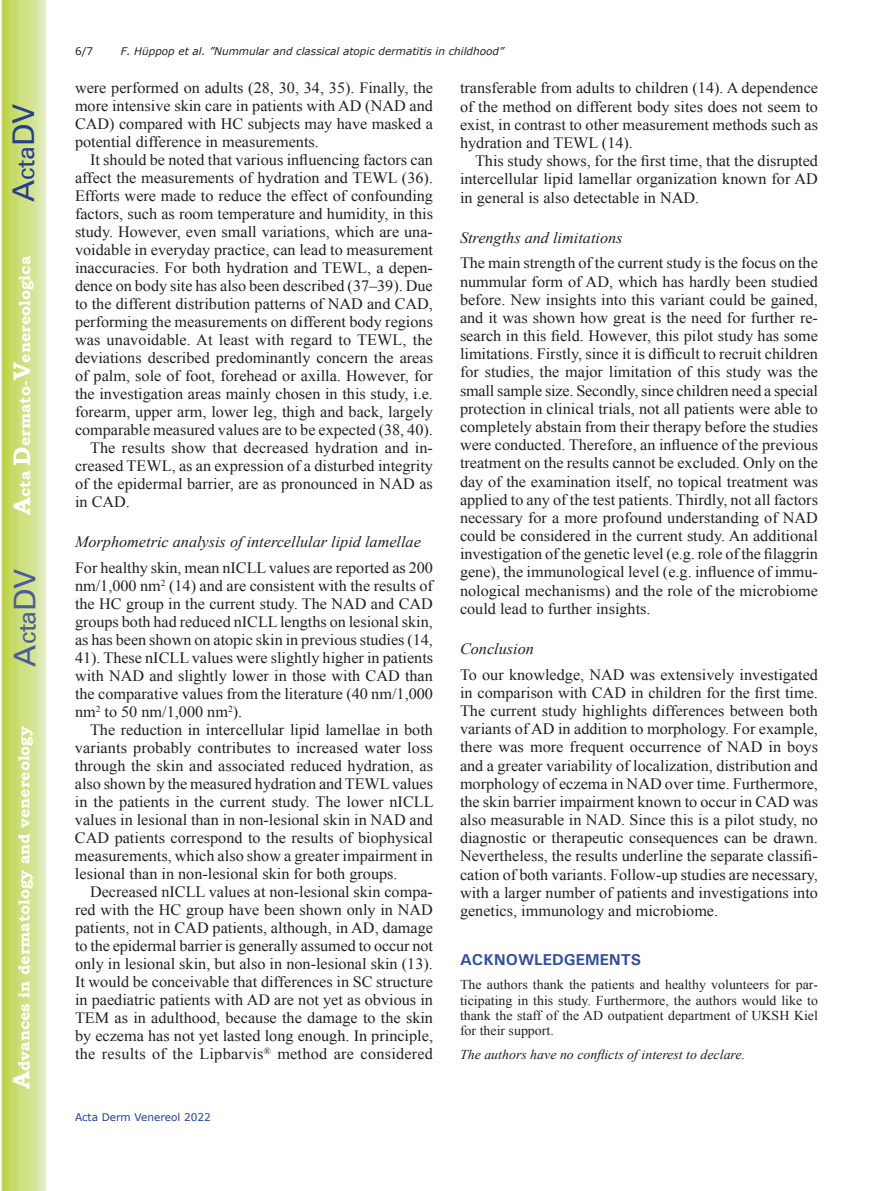
<style>
.page{position:relative;width:893px;height:1191px;background:#fff}
.page>*{position:absolute;margin:0;border:0;box-sizing:border-box;transform-origin:0 0}
.t1{font:30px "Univers";color:#4d5a9e}
.t2{font:30px "Univers";color:#253f8e}
.t3{font:15.75px/18.1px "Times New Roman";color:#231f20;text-align:justify}
.t4{font:italic 15.75px "Times New Roman";color:#231f20}
.t5{font:700 15.75px "Bookman Old Style";color:#fff}
.t6{font:700 15.75px "Univers";color:#324f95}
.t7{font:13.5px/15.1px "Times New Roman";color:#231f20;text-align:justify}
.t8{font:italic 13.5px "Times New Roman";color:#231f20}
.t9{font:italic 10.5px "Verdana";color:#231f20}
.t10{font:10.5px "Verdana";color:#253f8e}
.t11{font:10.5px "Verdana";color:#231f20}
.s1{font-size:24px}
</style>
<div class="page">
<svg style="left:1px;top:0;width:45px;height:1191px;background:#cfe084"></svg>
<h1 class="t2" style="left:6px;top:202px;width:100px;rotate:-90deg">A<span class="s1">cta</span>DV</h1>
<p class="t5" style="left:15px;top:515px;width:260px;rotate:-90deg"><span class="s1">A</span>cta <span class="s1">D</span>ermato-<span class="s1">V</span>enereologica</p>
<h1 class="t1" style="left:7px;top:666px;width:100px;rotate:-90deg">A<span class="s1">cta</span>DV</h1>
<p class="t5" style="left:15px;top:1088px;width:364px;rotate:-90deg"><span class="s1">A</span>dvances in dermatology and venereology</p>
<p class="t11" style="left:75px;top:44px;width:20px">6/7</p>
<p class="t9" style="left:121px;top:44px;width:385px">F. Hüppop et al. ”Nummular and classical atopic dermatitis in childhood”</p>
<p class="t3" style="left:75px;top:79px;width:359px">were performed on adults (28, 30, 34, 35). Finally, the more intensive skin care in patients with AD (NAD and CAD) compared with HC subjects may have masked a potential difference in measurements.</p>
<p class="t3" style="left:90px;top:151px;width:344px">It should be noted that various influencing factors can</p>
<p class="t3" style="left:75px;top:169px;width:360px">affect the measurements of hydration and TEWL (36).</p>
<p class="t3" style="left:75px;top:187px;width:360px">Efforts were made to reduce the effect of confounding</p>
<p class="t3" style="left:75px;top:205px;width:359px">factors, such as room temperature and humidity, in this</p>
<p class="t3" style="left:75px;top:223px;width:359px">study. However, even small variations, which are una-</p>
<p class="t3" style="left:75px;top:241px;width:359px">voidable in everyday practice, can lead to measurement</p>
<p class="t3" style="left:75px;top:259px;width:359px">inaccuracies. For both hydration and TEWL, a depen-</p>
<p class="t3" style="left:75px;top:277px;width:359px">dence on body site has also been described (37–39). Due</p>
<p class="t3" style="left:75px;top:295px;width:359px">to the different distribution patterns of NAD and CAD,</p>
<p class="t3" style="left:75px;top:313px;width:359px">performing the measurements on different body regions</p>
<p class="t3" style="left:75px;top:331px;width:359px">was unavoidable. At least with regard to TEWL, the</p>
<p class="t3" style="left:75px;top:349px;width:359px">deviations described predominantly concern the areas</p>
<p class="t3" style="left:75px;top:367px;width:359px">of palm, sole of foot, forehead or axilla. However, for</p>
<p class="t3" style="left:75px;top:385px;width:359px">the investigation areas mainly chosen in this study, i.e.</p>
<p class="t3" style="left:75px;top:403px;width:359px">forearm, upper arm, lower leg, thigh and back, largely</p>
<p class="t3" style="left:75px;top:421px;width:359px">comparable measured values are to be expected (38, 40).</p>
<p class="t3" style="left:90px;top:439px;width:344px">The results show that decreased hydration and in-</p>
<p class="t3" style="left:75px;top:457px;width:360px">creased TEWL, as an expression of a disturbed integrity</p>
<p class="t3" style="left:75px;top:475px;width:359px">of the epidermal barrier, are as pronounced in NAD as</p>
<p class="t3" style="left:75px;top:493px;width:56px">in CAD.</p>
<p class="t4" style="left:75px;top:531px;width:347px">Morphometric analysis of intercellular lipid lamellae</p>
<p class="t3" style="left:75px;top:558px;width:360px">For healthy skin, mean nICLL values are reported as 200 nm/1,000 nm<sup>2</sup> (14) and are consistent with the results of the HC group in the current study. The NAD and CAD groups both had reduced nICLL lengths on lesional skin, as has been shown on atopic skin in previous studies (14, 41). These nICLL values were slightly higher in patients with NAD and slightly lower in those with CAD than the comparative values from the literature (40 nm/1,000 nm<sup>2</sup> to 50 nm/1,000 nm<sup>2</sup>).</p>
<p class="t3" style="left:75px;top:720px;width:360px;text-indent:15px">The reduction in intercellular lipid lamellae in both variants probably contributes to increased water loss through the skin and associated reduced hydration, as also shown by the measured hydration and TEWL values in the patients in the current study. The lower nICLL values in lesional than in non-lesional skin in NAD and CAD patients correspond to the results of biophysical measurements, which also show a greater impairment in lesional than in non-lesional skin for both groups.</p>
<p class="t3" style="left:75px;top:882px;width:360px;text-indent:15px">Decreased nICLL values at non-lesional skin compa&shy;red with the HC group have been shown only in NAD patients, not in CAD patients, although, in AD, damage to the epidermal barrier is generally assumed to occur not only in lesional skin, but also in non-lesional skin (13).<br>It would be conceivable that differences in SC structure in paediatric patients with AD are not yet as obvious in TEM as in adulthood, because the damage to the skin by eczema has not yet lasted long enough. In principle, the results of the Lipbarvis<sup>®</sup> method are considered</p>
<p class="t10" style="left:75px;top:1110px;width:137px">Acta Derm Venereol 2022</p>
<p class="t3" style="left:460px;top:79px;width:360px">transferable from adults to children (14). A dependence of the method on different body sites does not seem to exist, in contrast to other measurement methods such as hydration and TEWL (14).</p>
<p class="t3" style="left:460px;top:152px;width:359px;text-indent:15px">This study shows, for the first time, that the disrupted intercellular lipid lamellar organization known for AD in general is also detectable in NAD.</p>
<p class="t4" style="left:460px;top:226px;width:164px">Strengths and limitations</p>
<p class="t3" style="left:460px;top:254px;width:360px">The main strength of the current study is the focus on the nummular form of AD, which has hardly been studied before. New insights into this variant could be gained, and it was shown how great is the need for further re&shy;search in this field. However, this pilot study has some limitations. Firstly, since it is difficult to recruit children for studies, the major limitation of this study was the small sample size. Secondly, since children need a special protection in clinical trials, not all patients were able to completely abstain from their therapy before the studies were conducted. Therefore, an influence of the previous treatment on the results cannot be excluded. Only on the day of the examination itself, no topical treatment was applied to any of the test patients. Thirdly, not all factors necessary for a more profound understanding of NAD could be considered in the current study. An additional investigation of the genetic level (e.g. role of the filaggrin gene), the immunological level (e.g. influence of immu&shy;nological mechanisms) and the role of the microbiome could lead to further insights.</p>
<p class="t4" style="left:460px;top:638px;width:75px">Conclusion</p>
<p class="t3" style="left:460px;top:665px;width:360px">To our knowledge, NAD was extensively investigated in comparison with CAD in children for the first time.<br>The current study highlights differences between both variants of AD in addition to morphology. For example, there was more frequent occurrence of NAD in boys and a greater variability of localization, distribution and morphology of eczema in NAD over time. Furthermore, the skin barrier impairment known to occur in CAD was also measurable in NAD. Since this is a pilot study, no diagnostic or therapeutic consequences can be drawn.<br>Nevertheless, the results underline the separate classifi&shy;cation of both variants. Follow-up studies are necessary, with a larger number of patients and investigations into genetics, immunology and microbiome.</p>
<p class="t6" style="left:460px;top:949px;width:183px">ACKNOWLEDGEMENTS</p>
<p class="t7" style="left:460px;top:977px;width:360px">The authors thank the patients and healthy volunteers for par&shy;ticipating in this study. Furthermore, the authors would like to thank the staff of the AD outpatient department of UKSH Kiel for their support.</p>
<p class="t8" style="left:460px;top:1045px;width:287px">The authors have no conflicts of interest to declare.</p>
</div>
